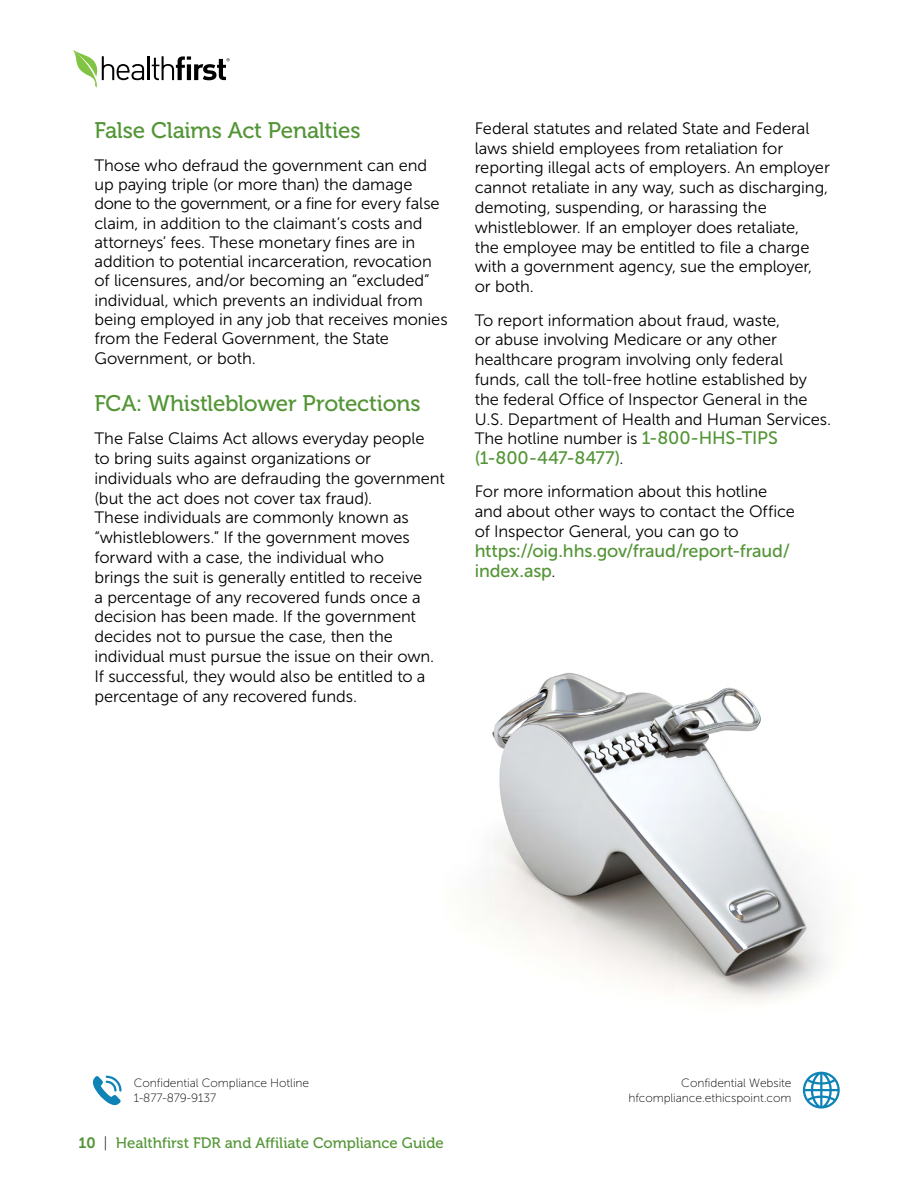
<style>
.page{position:relative;width:918px;height:1188px;background:#fff}
.page>*{position:absolute;margin:0;border:0;box-sizing:border-box;transform-origin:0 0}
.t1{font:22.5px "Museo 500";letter-spacing:-.015em;color:#539536}
.t2{font:18px/19.8px "Museo Sans 500";letter-spacing:-.01em;color:#539536}
.t3{font:16.5px/19.8px "Museo Sans 300";letter-spacing:-.005em;color:#000}
.t4{font:15px "Museo 500";color:#539536}
.t5{font:12px/14.9px "Museo Sans 100";letter-spacing:-.005em;color:#000}
.s1{font-family:"Museo Sans 500";font-size:18px;color:#539536}
.s2{font-family:"Museo Sans 300";font-size:16.5px;color:#000}
.s3{font-family:"Museo 700"}
.s4{font-family:"Museo 100";color:#000}
</style>
<div class="page">
<svg style="left:93px;top:1076px;width:29px;height:29px"></svg>
<svg style="left:803px;top:1072px;width:37px;height:37px"></svg>
<svg style="left:73px;top:50px;width:71px;height:38px"></svg>
<hr style="left:148px;top:56px;width:2px;height:24px;background:#000">
<svg style="left:152px;top:56px;width:78px;height:24px"></svg>
<img style="left:480px;top:673px;width:348px;height:328px">
<h1 class="t1" style="left:94px;top:118px;width:268px">False Claims Act Penalties</h1>
<p class="t3" style="left:94px;top:156px;width:355px;line-height:19.2px">Those who defraud the government can end up paying triple (or more than) the damage done to the government, or a fine for every false claim, in addition to the claimant’s costs and attorneys’ fees. These monetary fines are in addition to potential incarceration, revocation of licensures, and/or becoming an “excluded” individual, which prevents an individual from being employed in any job that receives monies from the Federal Government, the State Government, or both.</p>
<h1 class="t1" style="left:94px;top:391px;width:328px">FCA: Whistleblower Protections</h1>
<p class="t3" style="left:94px;top:429px;width:352px">The False Claims Act allows everyday people<br>to bring suits against organizations or individuals who are defrauding the government (but the act does not cover tax fraud).<br>These individuals are commonly known as “whistleblowers.” If the government moves forward with a case, the individual who<br>brings the suit is generally entitled to receive<br>a percentage of any recovered funds once a decision has been made. If the government decides not to pursue the case, then the individual must pursue the issue on their own.<br>If successful, they would also be entitled to a percentage of any recovered funds.</p>
<p class="t3" style="left:475px;top:118px;width:357px">Federal statutes and related State and Federal laws shield employees from retaliation for reporting illegal acts of employers. An employer cannot retaliate in any way, such as discharging, demoting, suspending, or harassing the whistleblower. If an employer does retaliate,<br>the employee may be entitled to file a charge with a government agency, sue the employer, or both.</p>
<p class="t3" style="left:475px;top:310px;width:358px">To report information about fraud, waste,<br>or abuse involving Medicare or any other healthcare program involving only federal funds, call the toll-free hotline established by the federal Office of Inspector General in the U.S. Department of Health and Human Services.<br>The hotline number is <span class="s1">1-800-HHS-TIPS</span></p>
<p class="t2" style="left:475px;top:448px;width:150px">(1-800-447-8477)<span class="s2">.</span></p>
<p class="t3" style="left:475px;top:482px;width:322px">For more information about this hotline and about other ways to contact the Office of Inspector General, you can go to</p>
<p class="t2" style="left:475px;top:541px;width:317px">https://oig.hhs.gov/fraud/report-fraud/ index.asp<span class="s2">.</span></p>
<p class="t5" style="left:134px;top:1076px;width:177px">Confidential Compliance Hotline<br>1-877-879-9137</p>
<p class="t5" style="left:628px;top:1076px;width:165px;text-align:right">Confidential Website hfcompliance.ethicspoint.com</p>
<p class="t4" style="left:79px;top:1134px;width:367px"><span class="s3">10</span> <span class="s4">|</span> Healthfirst FDR and Affiliate Compliance Guide</p>
</div>
